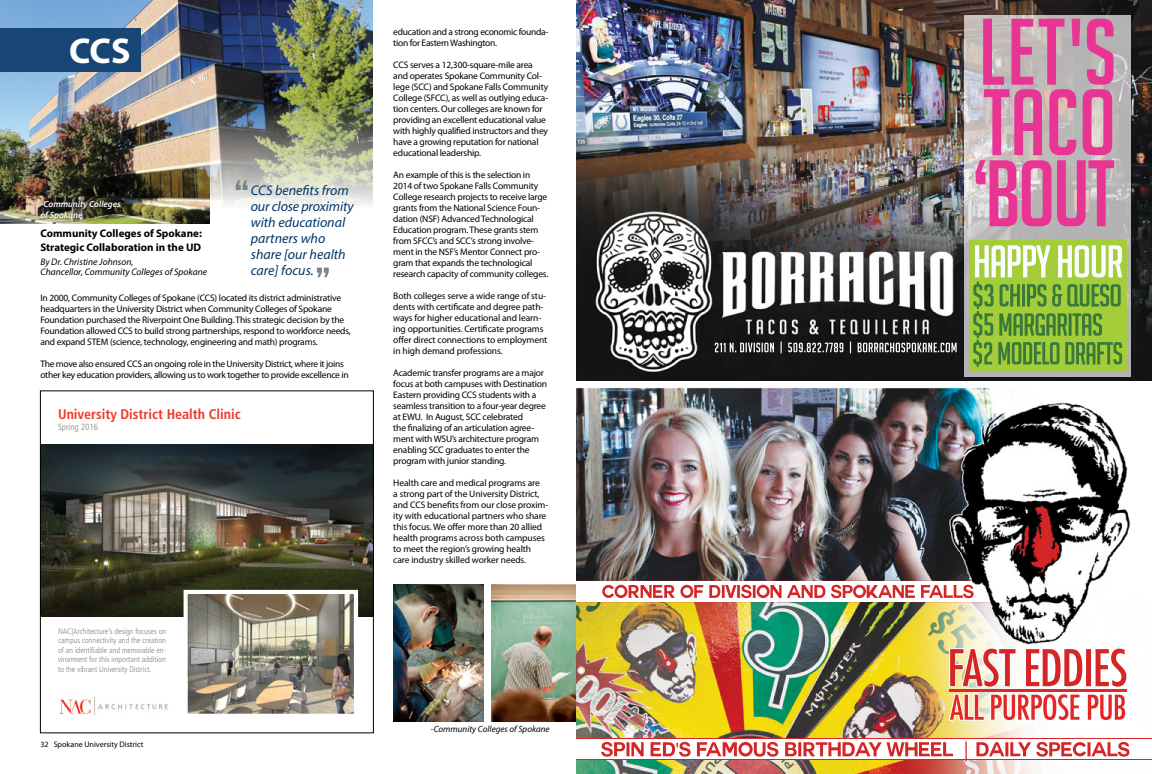
<style>
.page{position:relative;width:1152px;height:774px;background:#fff}
.page>*{position:absolute;margin:0;border:0;box-sizing:border-box;transform-origin:0 0}
.t1{font:700 36px "Myriad Pro";color:#fff}
.t2{font:italic 14px/16px "Myriad Pro";color:#003768}
.t3{font:700 condensed 14px "Frutiger";color:#ef3829}
.t4{font:700 11px/13.4px "Myriad Pro";color:#000}
.t5{font:9.5px/11px "Myriad Pro";letter-spacing:-.02em;color:#000}
.t6{font:italic 9.5px/10.4px "Myriad Pro";color:#000}
.t7{font:italic 600 9px/11px "Myriad Pro";color:#fff}
.t8{font:italic 9px "Myriad Pro";color:#000}
.t9{font:300 condensed 9px "Frutiger";color:#808285}
.t10{font:300 condensed 8px/9.6px "Frutiger";color:#808285;text-align:justify}
.t11{font:8px "Myriad Pro";color:#000}
</style>
<div class="page">
<img style="left:576px;top:0;width:576px;height:774px">
<img style="left:965px;top:16px;width:166px;height:360px">
<img style="left:1017px;top:693px;width:52px;height:28px">
<img style="left:950px;top:689px;width:177px;height:2px">
<img style="left:576px;top:581px;width:450px;height:21px">
<img style="left:576px;top:582px;width:449px;height:19px">
<img style="left:576px;top:738px;width:576px;height:22px">
<img style="left:576px;top:739px;width:576px;height:20px">
<img style="left:982px;top:648px;width:145px;height:40px">
<img style="left:576px;top:381px;width:576px;height:6px">
<img style="left:970px;top:241px;width:156px;height:131px">
<img style="left:42px;top:444px;width:330px;height:173px">
<img style="left:189px;top:595px;width:164px;height:118px">
<div style="left:184px;top:590px;width:174px;height:128px;border:4px solid #fff"></div>
<img style="left:59px;top:696px;width:109px;height:19px">
<div style="left:40px;top:391px;width:334px;height:342px;border:1px solid #000"></div>
<img style="left:0;top:0;width:372px;height:224px">
<div style="left:0;top:28px;width:141px;height:44px;background:#184674"></div>
<img style="left:393px;top:584px;width:90px;height:138px">
<img style="left:491px;top:584px;width:85px;height:138px">
<div style="left:38px;top:197px;width:86px;height:26px;background:#000;opacity:.8"></div>
<img style="left:211px;top:66px;width:162px;height:158px">
<svg style="left:236px;top:180px;width:12px;height:10px"></svg>
<svg style="left:317px;top:268px;width:12px;height:9px"></svg>
<h1 class="t1" style="left:69px;top:28px;width:63px">CCS</h1>
<h2 class="t2" style="left:251px;top:182px;width:104px">CCS benefits from our close proximity with educational partners who share [our health care] focus.</h2>
<p class="t7" style="left:40px;top:198px;width:82px">-Community Colleges of Spokane</p>
<p class="t4" style="left:40px;top:226px;width:163px">Community Colleges of Spokane:<br>Strategic Collaboration in the UD</p>
<p class="t6" style="left:40px;top:256px;width:168px">By Dr. Christine Johnson,<br>Chancellor, Community Colleges of Spokane</p>
<p class="t5" style="left:40px;top:292px;width:312px">In 2000, Community Colleges of Spokane (CCS) located its district administrative headquarters in the University District when Community Colleges of Spokane Foundation purchased the Riverpoint One Building. This strategic decision by the Foundation allowed CCS to build strong partnerships, respond to workforce needs, and expand STEM (science, technology, engineering and math) programs.</p>
<p class="t5" style="left:40px;top:358px;width:310px">The move also ensured CCS an ongoing role in the University District, where it joins other key education providers, allowing us to work together to provide excellence in</p>
<h2 class="t3" style="left:58px;top:406px;width:184px">University District Health Clinic</h2>
<p class="t9" style="left:58px;top:422px;width:42px">Spring 2016</p>
<p class="t10" style="left:58px;top:626px;width:110px">NAC|Architecture’s design focuses on campus connectivity and the creation of an identifiable and memorable en&shy;vironment for this important addition to the vibrant University District.</p>
<p class="t11" style="left:40px;top:739px;width:105px">32 Spokane University District</p>
<p class="t5" style="left:393px;top:26px;width:157px">education and a strong economic founda&shy;tion for Eastern Washington.</p>
<p class="t5" style="left:393px;top:59px;width:156px">CCS serves a 12,300-square-mile area and operates Spokane Community Col&shy;lege (SCC) and Spokane Falls Community College (SFCC), as well as outlying educa&shy;tion centers. Our colleges are known for providing an excellent educational value with highly qualified instructors and they have a growing reputation for national educational leadership.</p>
<p class="t5" style="left:393px;top:169px;width:157px">An example of this is the selection in 2014 of two Spokane Falls Community College research projects to receive large grants from the National Science Foun&shy;dation (NSF) Advanced Technological Education program. These grants stem from SFCC’s and SCC’s strong involve&shy;ment in the NSF’s Mentor Connect pro&shy;gram that expands the technological research capacity of community colleges.</p>
<p class="t5" style="left:393px;top:290px;width:156px">Both colleges serve a wide range of stu&shy;dents with certificate and degree path&shy;ways for higher educational and learn&shy;ing opportunities. Certificate programs offer direct connections to employment in high demand professions.</p>
<p class="t5" style="left:393px;top:367px;width:155px">Academic transfer programs are a major focus at both campuses with Destination Eastern providing CCS students with a seamless transition to a four-year degree at EWU. In August, SCC celebrated<br>the finalizing of an articulation agree&shy;ment with WSU’s architecture program enabling SCC graduates to enter the program with junior standing.</p>
<p class="t5" style="left:393px;top:477px;width:157px">Health care and medical programs are<br>a strong part of the University District, and CCS benefits from our close proxim&shy;ity with educational partners who share this focus. We offer more than 20 allied health programs across both campuses to meet the region’s growing health care industry skilled worker needs.</p>
<p class="t8" style="left:431px;top:724px;width:120px">-Community Colleges of Spokane</p>
</div>
